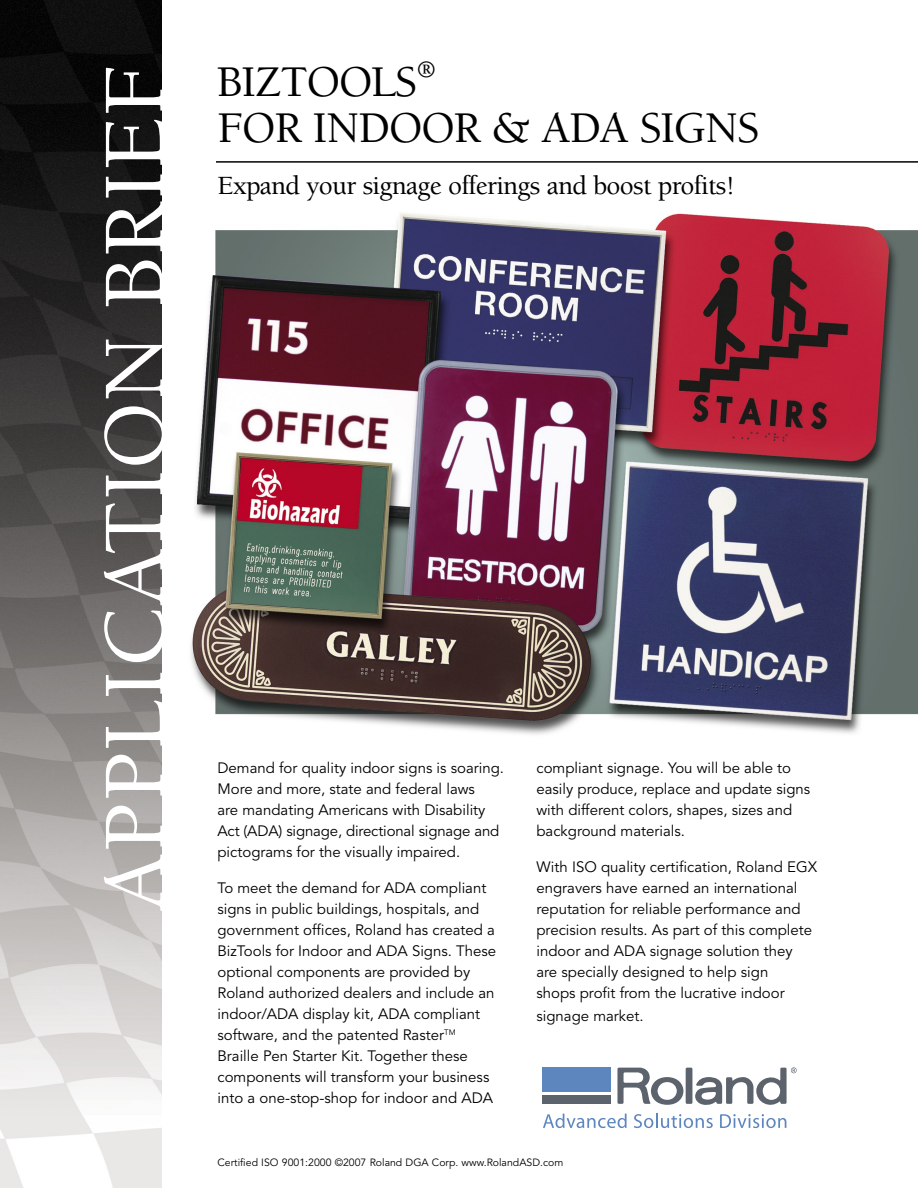
<style>
.page{position:relative;width:918px;height:1188px;background:#fff}
.page>*{position:absolute;margin:0;border:0;box-sizing:border-box;transform-origin:0 0}
.t1{font:500 90px "Berkeley";letter-spacing:.01em;color:#fff}
.t2{font:500 45px/46.5px "Berkeley";letter-spacing:-.025em;color:#000}
.t3{font:500 27px "Berkeley";letter-spacing:-.025em;color:#000}
.t4{font:15px/21px "Avenir";color:#000}
.t5{font:10.5px "Avenir";color:#000}
</style>
<div class="page">
<img style="left:0;top:0;width:162px;height:1188px">
<svg style="left:543px;top:1067px;width:254px;height:61px"></svg>
<hr style="left:216px;top:161px;width:702px;height:2px;background:#000">
<img style="left:191px;top:213px;width:727px;height:522px">
<h1 class="t1" style="left:87px;top:911px;width:849px;rotate:-90deg">APPLICATION BRIEF</h1>
<h2 class="t2" style="left:218px;top:59px;width:543px">BIZTOOLS<sup>®<br></sup>FOR INDOOR &amp; ADA SIGNS</h2>
<h3 class="t3" style="left:218px;top:171px;width:519px">Expand your signage offerings and boost profits!</h3>
<p class="t4" style="left:218px;top:758px;width:288px">Demand for quality indoor signs is soaring.<br>More and more, state and federal laws<br>are mandating Americans with Disability Act (ADA) signage, directional signage and pictograms for the visually impaired.</p>
<p class="t4" style="left:218px;top:878px;width:280px">To meet the demand for ADA compliant signs in public buildings, hospitals, and government offices, Roland has created a BizTools for Indoor and ADA Signs. These optional components are provided by Roland authorized dealers and include an indoor/ADA display kit, ADA compliant software, and the patented Raster<sup>TM </sup>Braille Pen Starter Kit. Together these components will transform your business into a one-stop-shop for indoor and ADA</p>
<p class="t4" style="left:536px;top:758px;width:275px">compliant signage. You will be able to easily produce, replace and update signs with different colors, shapes, sizes and background materials.</p>
<p class="t4" style="left:536px;top:857px;width:282px">With ISO quality certification, Roland EGX engravers have earned an international reputation for reliable performance and precision results. As part of this complete indoor and ADA signage solution they are specially designed to help sign<br>shops profit from the lucrative indoor</p>
<p class="t4" style="left:536px;top:1006px;width:109px">signage market.</p>
<p class="t5" style="left:217px;top:1156px;width:347px">Certified ISO 9001:2000 ©2007 Roland DGA Corp. www.RolandASD.com</p>
</div>
